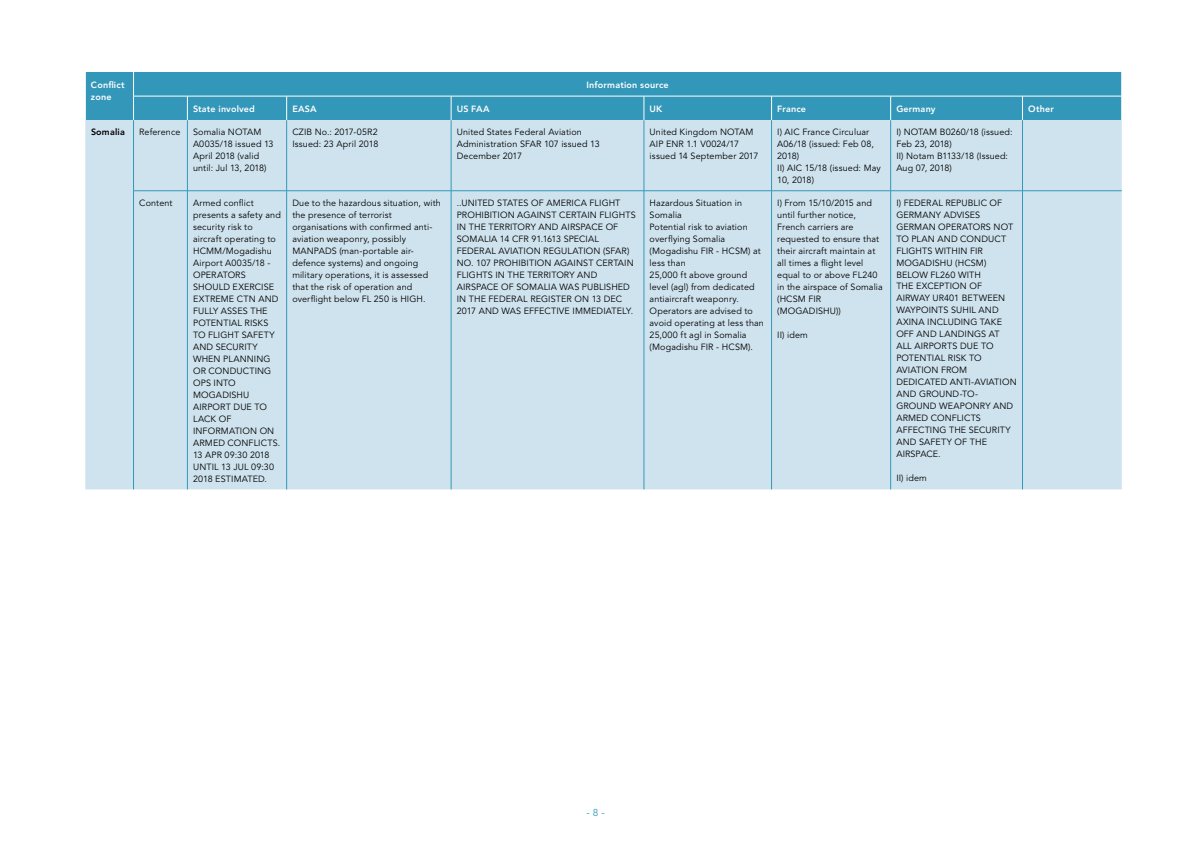
<style>
.page{position:relative;width:1191px;height:842px;background:#fff}
.page>*{position:absolute;margin:0;border:0;box-sizing:border-box;transform-origin:0 0}
.t1{font:10px "Avenir LT Std";color:#3397b9}
.t2{font:9px/12px "Avenir LT Std";letter-spacing:.015em;color:#000}
.t3{font:800 9px/12px "Avenir LT Std";letter-spacing:.02em;color:#fff}
.t4{font:800 9px "Avenir LT Std";letter-spacing:.02em;color:#000}
</style>
<div class="page">
<div style="left:86px;top:72px;width:1035px;height:48px;background:#3397b9"></div>
<div style="left:85px;top:120px;width:1036px;height:369px;background:#cfe3ee"></div>
<div style="left:134px;top:192px;width:987px;height:297px;background:#cfe3ee"></div>
<svg style="left:85px;top:72px;width:1px;height:48px"></svg>
<svg style="left:133px;top:72px;width:1px;height:48px"></svg>
<svg style="left:187px;top:97px;width:1px;height:23px"></svg>
<svg style="left:286px;top:97px;width:1px;height:23px"></svg>
<svg style="left:451px;top:97px;width:1px;height:23px"></svg>
<svg style="left:643px;top:97px;width:1px;height:23px"></svg>
<svg style="left:771px;top:97px;width:1px;height:23px"></svg>
<svg style="left:890px;top:97px;width:1px;height:23px"></svg>
<svg style="left:1022px;top:97px;width:1px;height:23px"></svg>
<svg style="left:1121px;top:72px;width:1px;height:48px"></svg>
<hr style="left:187px;top:120px;width:1px;height:71px;background:#3397b9">
<hr style="left:286px;top:120px;width:1px;height:71px;background:#3397b9">
<hr style="left:451px;top:120px;width:1px;height:71px;background:#3397b9">
<hr style="left:644px;top:120px;width:1px;height:71px;background:#3397b9">
<hr style="left:771px;top:120px;width:1px;height:71px;background:#3397b9">
<hr style="left:890px;top:120px;width:1px;height:71px;background:#3397b9">
<hr style="left:1022px;top:120px;width:1px;height:71px;background:#3397b9">
<hr style="left:133px;top:96px;width:54px;height:1px;background:#fff">
<hr style="left:187px;top:96px;width:100px;height:1px;background:#fff">
<hr style="left:287px;top:96px;width:164px;height:1px;background:#fff">
<hr style="left:451px;top:96px;width:193px;height:1px;background:#fff">
<hr style="left:644px;top:96px;width:127px;height:1px;background:#fff">
<hr style="left:771px;top:96px;width:119px;height:1px;background:#fff">
<hr style="left:890px;top:96px;width:132px;height:1px;background:#fff">
<hr style="left:1022px;top:96px;width:100px;height:1px;background:#fff">
<hr style="left:187px;top:191px;width:1px;height:298px;background:#3397b9">
<hr style="left:286px;top:191px;width:1px;height:298px;background:#3397b9">
<hr style="left:451px;top:191px;width:1px;height:298px;background:#3397b9">
<hr style="left:644px;top:191px;width:1px;height:298px;background:#3397b9">
<hr style="left:771px;top:191px;width:1px;height:298px;background:#3397b9">
<hr style="left:890px;top:191px;width:1px;height:298px;background:#3397b9">
<hr style="left:1022px;top:191px;width:1px;height:298px;background:#3397b9">
<hr style="left:133px;top:191px;width:54px;height:1px;background:#3397b9">
<hr style="left:187px;top:191px;width:100px;height:1px;background:#3397b9">
<hr style="left:287px;top:191px;width:164px;height:1px;background:#3397b9">
<hr style="left:451px;top:191px;width:193px;height:1px;background:#3397b9">
<hr style="left:644px;top:191px;width:127px;height:1px;background:#3397b9">
<hr style="left:771px;top:191px;width:119px;height:1px;background:#3397b9">
<hr style="left:890px;top:191px;width:132px;height:1px;background:#3397b9">
<hr style="left:1022px;top:191px;width:99px;height:1px;background:#3397b9">
<hr style="left:133px;top:120px;width:1px;height:71px;background:#3397b9">
<hr style="left:133px;top:191px;width:1px;height:298px;background:#3397b9">
<p class="t3" style="left:91px;top:78px;width:35px">Conflict zone</p>
<p class="t3" style="left:586px;top:78px;width:84px">Information source</p>
<p class="t3" style="left:193px;top:103px;width:63px">State involved</p>
<p class="t3" style="left:292px;top:103px;width:26px">EASA</p>
<p class="t3" style="left:457px;top:103px;width:34px">US FAA</p>
<p class="t3" style="left:649px;top:103px;width:14px">UK</p>
<p class="t3" style="left:777px;top:103px;width:30px">France</p>
<p class="t3" style="left:896px;top:103px;width:41px">Germany</p>
<p class="t3" style="left:1028px;top:103px;width:27px">Other</p>
<p class="t4" style="left:91px;top:127px;width:35px">Somalia</p>
<p class="t2" style="left:139px;top:126px;width:43px">Reference</p>
<p class="t2" style="left:193px;top:126px;width:82px">Somalia NOTAM<br>A0035/18 issued 13<br>April 2018 (valid until: Jul 13, 2018)</p>
<p class="t2" style="left:292px;top:126px;width:88px">CZIB No.: 2017-05R2<br>Issued: 23 April 2018</p>
<p class="t2" style="left:457px;top:126px;width:144px">United States Federal Aviation<br>Administration SFAR 107 issued 13<br>December 2017</p>
<p class="t2" style="left:649px;top:126px;width:110px">United Kingdom NOTAM<br>AIP ENR 1.1 V0024/17 issued 14 September 2017</p>
<p class="t2" style="left:777px;top:126px;width:105px">I) AIC France Circuluar<br>A06/18 (issued: Feb 08,<br>2018)<br>II) AIC 15/18 (issued: May<br>10, 2018)</p>
<p class="t2" style="left:896px;top:126px;width:118px">I) NOTAM B0260/18 (issued:<br>Feb 23, 2018)<br>II) Notam B1133/18 (Issued:<br>Aug 07, 2018)</p>
<p class="t2" style="left:139px;top:197px;width:35px">Content</p>
<p class="t2" style="left:193px;top:197px;width:89px">Armed conflict presents a safety and security risk to aircraft operating to<br>HCMM/Mogadishu<br>Airport A0035/18 -<br>OPERATORS<br>SHOULD EXERCISE<br>EXTREME CTN AND<br>FULLY ASSES THE<br>POTENTIAL RISKS<br>TO FLIGHT SAFETY<br>AND SECURITY<br>WHEN PLANNING<br>OR CONDUCTING<br>OPS INTO<br>MOGADISHU<br>AIRPORT DUE TO<br>LACK OF<br>INFORMATION ON<br>ARMED CONFLICTS.<br>13 APR 09:30 2018<br>UNTIL 13 JUL 09:30<br>2018 ESTIMATED.</p>
<p class="t2" style="left:292px;top:197px;width:150px">Due to the hazardous situation, with the presence of terrorist organisations with confirmed anti&shy;aviation weaponry, possibly<br>MANPADS (man-portable air&shy;defence systems) and ongoing military operations, it is assessed that the risk of operation and overflight below FL 250 is HIGH.</p>
<p class="t2" style="left:457px;top:197px;width:180px">..UNITED STATES OF AMERICA FLIGHT PROHIBITION AGAINST CERTAIN FLIGHTS IN THE TERRITORY AND AIRSPACE OF SOMALIA 14 CFR 91.1613 SPECIAL FEDERAL AVIATION REGULATION (SFAR)<br>NO. 107 PROHIBITION AGAINST CERTAIN FLIGHTS IN THE TERRITORY AND AIRSPACE OF SOMALIA WAS PUBLISHED IN THE FEDERAL REGISTER ON 13 DEC 2017 AND WAS EFFECTIVE IMMEDIATELY.</p>
<p class="t2" style="left:649px;top:197px;width:116px">Hazardous Situation in<br>Somalia<br>Potential risk to aviation overflying Somalia (Mogadishu FIR - HCSM) at less than<br>25,000 ft above ground level (agl) from dedicated antiaircraft weaponry.<br>Operators are advised to avoid operating at less than<br>25,000 ft agl in Somalia (Mogadishu FIR - HCSM).</p>
<p class="t2" style="left:777px;top:197px;width:107px">I) From 15/10/2015 and until further notice,<br>French carriers are requested to ensure that their aircraft maintain at all times a flight level equal to or above FL240 in the airspace of Somalia (HCSM FIR (MOGADISHU))</p>
<p class="t2" style="left:896px;top:197px;width:122px">I) FEDERAL REPUBLIC OF<br>GERMANY ADVISES<br>GERMAN OPERATORS NOT<br>TO PLAN AND CONDUCT<br>FLIGHTS WITHIN FIR<br>MOGADISHU (HCSM)<br>BELOW FL260 WITH<br>THE EXCEPTION OF<br>AIRWAY UR401 BETWEEN<br>WAYPOINTS SUHIL AND<br>AXINA INCLUDING TAKE<br>OFF AND LANDINGS AT<br>ALL AIRPORTS DUE TO<br>POTENTIAL RISK TO<br>AVIATION FROM<br>DEDICATED ANTI-AVIATION<br>AND GROUND-TO-<br>GROUND WEAPONRY AND<br>ARMED CONFLICTS<br>AFFECTING THE SECURITY<br>AND SAFETY OF THE<br>AIRSPACE.</p>
<p class="t2" style="left:896px;top:473px;width:32px">II) idem</p>
<p class="t2" style="left:777px;top:329px;width:32px">II) idem</p>
<p class="t1" style="left:586px;top:807px;width:20px">- 8 -</p>
</div>
